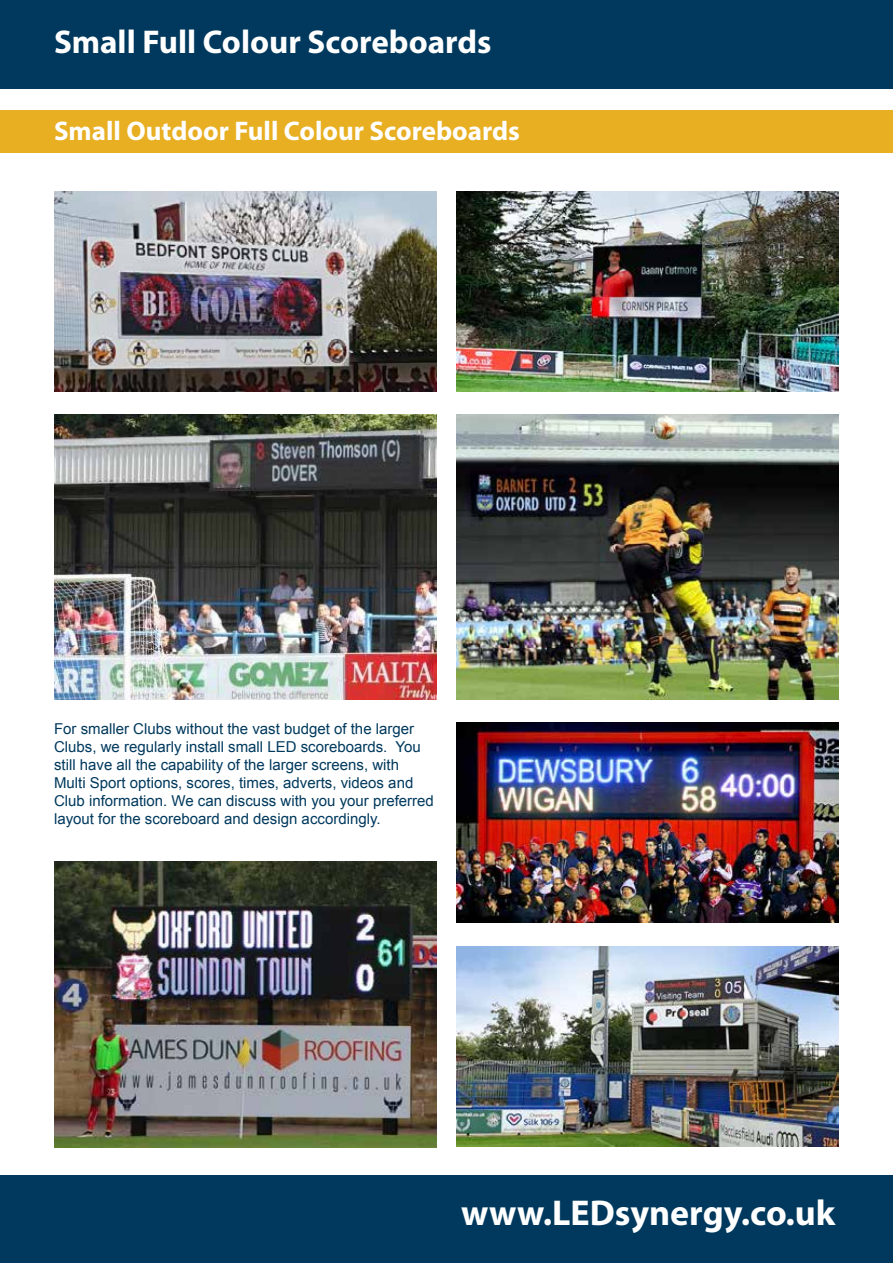
<style>
.page{position:relative;width:893px;height:1263px;background:#fff}
.page>*{position:absolute;margin:0;border:0;box-sizing:border-box;transform-origin:0 0}
.t1{font:700 36px "Myriad Pro";color:#fff}
.t2{font:700 33px "Myriad Pro";color:#fff}
.t3{font:700 27px "Myriad Pro";color:#fff}
.t4{font:15px/18px "Arial";color:#00395d}
</style>
<div class="page">
<div style="left:0;top:1175px;width:893px;height:88px;background:#00395d"></div>
<div style="left:0;top:0;width:893px;height:88px;background:#00395d"></div>
<div style="left:0;top:111px;width:893px;height:42px;background:#e8af22"></div>
<img style="left:54px;top:191px;width:383px;height:200px">
<img style="left:456px;top:191px;width:383px;height:200px">
<img style="left:54px;top:415px;width:383px;height:284px">
<img style="left:456px;top:723px;width:383px;height:200px">
<img style="left:456px;top:946px;width:383px;height:200px">
<img style="left:456px;top:415px;width:383px;height:284px">
<img style="left:54px;top:861px;width:383px;height:287px">
<h2 class="t2" style="left:54px;top:20px;width:439px">Small Full Colour Scoreboards</h2>
<h3 class="t3" style="left:54px;top:113px;width:467px">Small Outdoor Full Colour Scoreboards</h3>
<p class="t4" style="left:54px;top:720px;width:381px">For smaller Clubs without the vast budget of the larger Clubs, we regularly install small LED scoreboards. You still have all the capability of the larger screens, with Multi Sport options, scores, times, adverts, videos and Club information. We can discuss with you your preferred layout for the scoreboard and design accordingly.</p>
<h1 class="t1" style="left:461px;top:1189px;width:376px">www.LEDsynergy.co.uk</h1>
</div>
